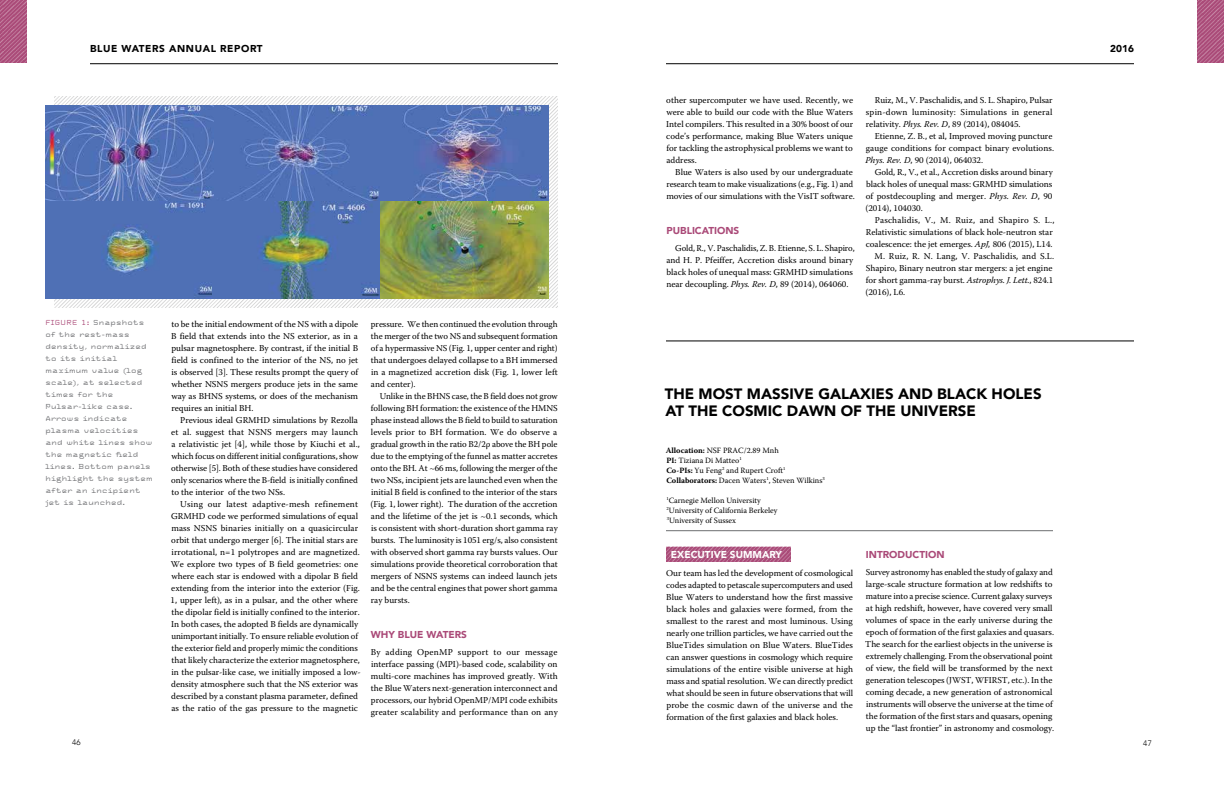
<style>
.page{position:relative;width:1224px;height:792px;background:#fff}
.page>*{position:absolute;margin:0;border:0;box-sizing:border-box;transform-origin:0 0}
.t1{font:900 15px/17px "Avenir";color:#000}
.t2{font:900 10px "Avenir";color:#aa4a78}
.t3{font:900 10px "Avenir";letter-spacing:.06em;color:#000}
.t4{font:900 10px "Avenir";color:#fff}
.t5{font:9px/12px "Warnock Pro";color:#000;text-align:justify}
.t6{font:9px "Warnock Pro";letter-spacing:.02em;color:#000}
.t7{font:8px/10px "Warnock Pro";color:#000}
.t8{font:300 8px "Avenir";color:#000}
.t9{font:7px/12px "Tronic OT";letter-spacing:-.07em;color:#6d6e71}
.s1{color:#aa4a78}
.s2{font-style:italic}
.s3{font-weight:700}
</style>
<div class="page">
<img style="left:666px;top:547px;width:124px;height:15px">
<img style="left:0;top:0;width:27px;height:63px">
<img style="left:1197px;top:0;width:27px;height:63px">
<img style="left:54px;top:96px;width:504px;height:212px">
<img style="left:45px;top:105px;width:504px;height:193px">
<hr style="left:666px;top:530px;width:387px;height:1px;background:#6d6e71">
<hr style="left:666px;top:340px;width:468px;height:1px;background:#000">
<hr style="left:666px;top:63px;width:468px;height:1px;background:#000">
<hr style="left:90px;top:63px;width:468px;height:1px;background:#000">
<p class="t3" style="left:90px;top:40px;width:174px">BLUE WATERS ANNUAL REPORT</p>
<p class="t3" style="left:1110px;top:40px;width:25px">2016</p>
<p class="t9" style="left:45px;top:317px;width:109px"><span class="s1">FIGURE 1:</span> Snapshots of the rest-mass density, normalized to its initial maximum value (log scale), at selected times for the<br>Pulsar-like case.<br>Arrows indicate plasma velocities and white lines show the magnetic field lines. Bottom panels highlight the system after an incipient jet is launched.</p>
<p class="t5" style="left:171px;top:318px;width:188px">to be the initial endowment of the NS with a dipole B field that extends into the NS exterior, as in a pulsar magnetosphere. By contrast, if the initial B field is confined to the interior of the NS, no jet is observed [3]. These results prompt the query of whether NSNS mergers produce jets in the same way as BHNS systems, or does of the mechanism requires an initial BH.</p>
<p class="t5" style="left:171px;top:414px;width:190px;text-align:left;text-indent:9px">Previous ideal GRMHD simulations by Rezolla et al. suggest that NSNS mergers may launch a relativistic jet [4], while those by Kiuchi et al., which focus on different initial configurations, show otherwise [5]. Both of these studies have considered only scenarios where the B-field is initially confined to the interior of the two NSs.</p>
<p class="t5" style="left:171px;top:498px;width:192px;text-align:left;text-indent:10px">Using our latest adaptive-mesh refinement GRMHD code we performed simulations of equal mass NSNS binaries initially on a quasicircular orbit that undergo merger [6]. The initial stars are irrotational, n=1 polytropes and are magnetized.<br>We explore two types of B field geometries: one where each star is endowed with a dipolar B field extending from the interior into the exterior (Fig.<br>1, upper left), as in a pulsar, and the other where the dipolar field is initially confined to the interior.<br>In both cases, the adopted B fields are dynamically unimportant initially. To ensure reliable evolution of the exterior field and properly mimic the conditions that likely characterize the exterior magnetosphere, in the pulsar-like case, we initially imposed a low&shy;density atmosphere such that the NS exterior was described by a constant plasma parameter, defined as the ratio of the gas pressure to the magnetic</p>
<p class="t5" style="left:371px;top:318px;width:189px">pressure. We then continued the evolution through the merger of the two NS and subsequent formation of a hypermassive NS (Fig. 1, upper center and right) that undergoes delayed collapse to a BH immersed in a magnetized accretion disk (Fig. 1, lower left and center).</p>
<p class="t5" style="left:371px;top:390px;width:189px;text-indent:9px">Unlike in the BHNS case, the B field does not grow following BH formation: the existence of the HMNS phase instead allows the B field to build to saturation levels prior to BH formation. We do observe a gradual growth in the ratio B2/2ρ above the BH pole due to the emptying of the funnel as matter accretes onto the BH. At ~66 ms, following the merger of the two NSs, incipient jets are launched even when the initial B field is confined to the interior of the stars (Fig. 1, lower right). The duration of the accretion and the lifetime of the jet is ~0.1 seconds, which is consistent with short-duration short gamma ray bursts. The luminosity is 1051 erg/s, also consistent with observed short gamma ray bursts values. Our simulations provide theoretical corroboration that mergers of NSNS systems can indeed launch jets and be the central engines that power short gamma ray bursts.</p>
<p class="t2" style="left:371px;top:626px;width:98px">WHY BLUE WATERS</p>
<p class="t5" style="left:371px;top:646px;width:189px">By adding OpenMP support to our message interface passing (MPI)-based code, scalability on multi-core machines has improved greatly. With the Blue Waters next-generation interconnect and processors, our hybrid OpenMP/MPI code exhibits greater scalability and performance than on any</p>
<p class="t5" style="left:666px;top:94px;width:189px">other supercomputer we have used. Recently, we were able to build our code with the Blue Waters Intel compilers. This resulted in a 30% boost of our code’s performance, making Blue Waters unique for tackling the astrophysical problems we want to address.</p>
<p class="t5" style="left:666px;top:165px;width:190px;text-align:left;text-indent:9px">Blue Waters is also used by our undergraduate research team to make visualizations (e.g., Fig. 1) and movies of our simulations with the VisIT software.</p>
<p class="t2" style="left:666px;top:222px;width:74px">PUBLICATIONS</p>
<p class="t5" style="left:666px;top:242px;width:190px;text-align:left;text-indent:9px">Gold, R., V. Paschalidis, Z. B. Etienne, S. L. Shapiro, and H. P. Pfeiffer, Accretion disks around binary black holes of unequal mass: GRMHD simulations near decoupling. <span class="s2">Phys. Rev. D</span>, 89 (2014), 064060.</p>
<p class="t5" style="left:866px;top:94px;width:188px;text-indent:9px">Ruiz, M., V. Paschalidis, and S. L. Shapiro, Pulsar spin-down luminosity: Simulations in general relativity. <span class="s2">Phys. Rev. D</span>, 89 (2014), 084045.</p>
<p class="t5" style="left:866px;top:130px;width:190px;text-align:left;text-indent:9px">Etienne, Z. B., et al, Improved moving puncture gauge conditions for compact binary evolutions.<br><span class="s2">Phys. Rev. D</span>, 90 (2014), 064032.</p>
<p class="t5" style="left:866px;top:166px;width:189px;text-indent:9px">Gold, R., V., et al., Accretion disks around binary black holes of unequal mass: GRMHD simulations of postdecoupling and merger. <span class="s2">Phys. Rev. D</span>, 90 (2014), 104030.</p>
<p class="t6" style="left:875px;top:214px;width:181px">Paschalidis, V., M. Ruiz, and Shapiro S. L.,</p>
<p class="t5" style="left:866px;top:225px;width:188px">Relativistic simulations of black hole-neutron star</p>
<p class="t5" style="left:866px;top:237px;width:188px">coalescence: the jet emerges. <span class="s2">ApJ,</span> 806 (2015), L14.</p>
<p class="t5" style="left:875px;top:249px;width:181px">M. Ruiz, R. N. Lang, V. Paschalidis, and S.L.</p>
<p class="t5" style="left:866px;top:261px;width:188px">Shapiro, Binary neutron star mergers: a jet engine</p>
<p class="t5" style="left:866px;top:274px;width:189px">for short gamma-ray burst. <span class="s2">Astrophys. J. Lett.</span>, 824.1</p>
<p class="t5" style="left:866px;top:286px;width:41px">(2016), L6.</p>
<h1 class="t1" style="left:665px;top:385px;width:378px">THE MOST MASSIVE GALAXIES AND BLACK HOLES<br>AT THE COSMIC DAWN OF THE UNIVERSE</h1>
<p class="t7" style="left:666px;top:445px;width:161px"><span class="s3">Allocation:</span> NSF PRAC/2.89 Mnh<br><span class="s3">PI:</span> Tiziana Di Matteo<sup>1<br></sup><span class="s3">Co-PIs:</span> Yu Feng<sup>2</sup> and Rupert Croft<sup>1<br></sup><span class="s3">Collaborators:</span> Dacen Waters<sup>1</sup>, Steven Wilkins<sup>3</sup></p>
<p class="t7" style="left:666px;top:495px;width:113px"><sup>1</sup>Carnegie Mellon University<br><sup>2</sup>University of California Berkeley<br><sup>3</sup>University of Sussex</p>
<p class="t4" style="left:671px;top:546px;width:113px">EXECUTIVE SUMMARY</p>
<p class="t5" style="left:666px;top:567px;width:188px">Our team has led the development of cosmological codes adapted to petascale supercomputers and used Blue Waters to understand how the first massive black holes and galaxies were formed, from the smallest to the rarest and most luminous. Using nearly one trillion particles, we have carried out the BlueTides simulation on Blue Waters. BlueTides can answer questions in cosmology which require simulations of the entire visible universe at high mass and spatial resolution. We can directly predict what should be seen in future observations that will probe the cosmic dawn of the universe and the formation of the first galaxies and black holes.</p>
<p class="t2" style="left:866px;top:546px;width:80px">INTRODUCTION</p>
<p class="t5" style="left:865px;top:566px;width:190px;text-align:left">Survey astronomy has enabled the study of galaxy and large-scale structure formation at low redshifts to mature into a precise science. Current galaxy surveys at high redshift, however, have covered very small volumes of space in the early universe during the epoch of formation of the first galaxies and quasars.<br>The search for the earliest objects in the universe is extremely challenging. From the observational point of view, the field will be transformed by the next generation telescopes (JWST, WFIRST, etc.). In the coming decade, a new generation of astronomical instruments will observe the universe at the time of the formation of the first stars and quasars, opening up the “last frontier” in astronomy and cosmology.</p>
<p class="t8" style="left:72px;top:738px;width:10px">46</p>
<p class="t8" style="left:1143px;top:738px;width:10px">47</p>
</div>
